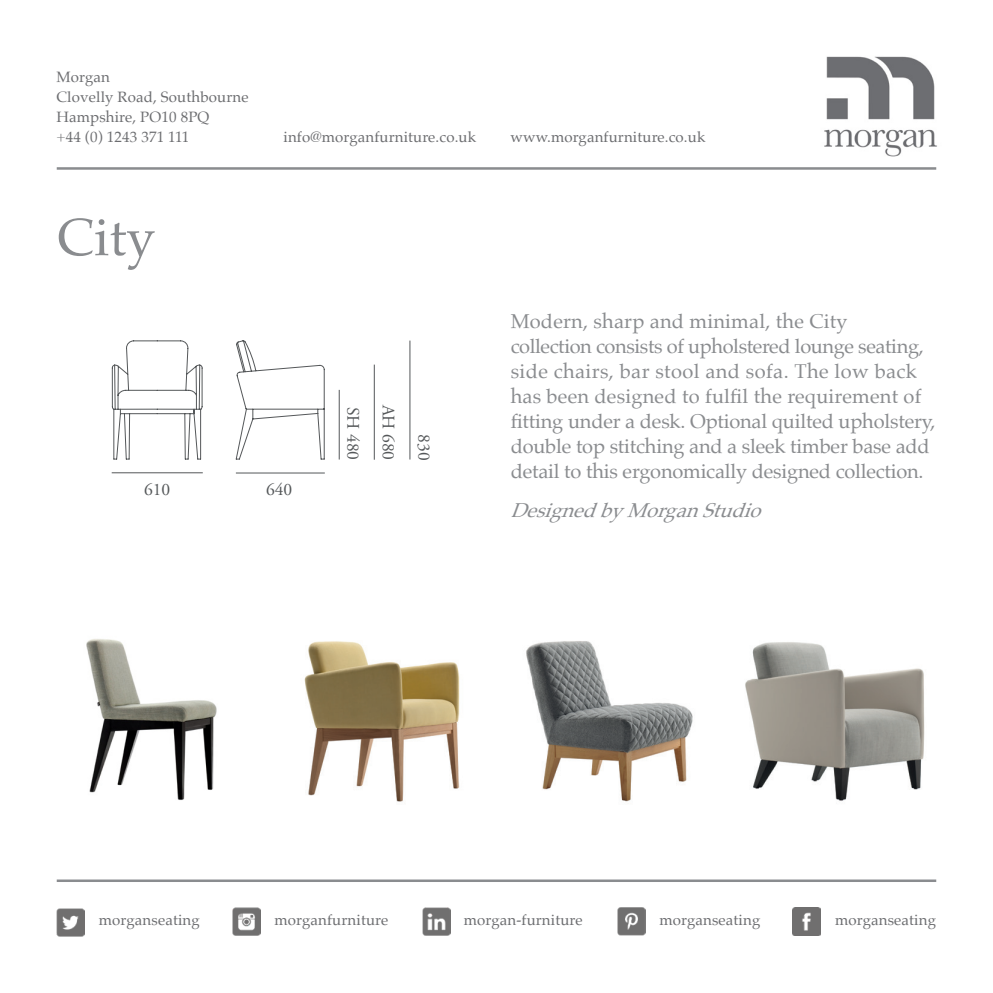
<style>
.page{position:relative;width:993px;height:993px;background:#fff}
.page>*{position:absolute;margin:0;border:0;box-sizing:border-box;transform-origin:0 0}
.t1{font:52.5px "Palatino";color:#8a8c8f}
.t2{font:20px/25px "Palatino";letter-spacing:-.01em;color:#8a8c8f}
.t3{font:italic 20px "Palatino";color:#8a8c8f}
.t4{font:17.5px "Adobe Garamond Pro";color:#545759}
.t5{font:15px/20px "Palatino";letter-spacing:.01em;color:#6c6d70}
</style>
<div class="page">
<img style="left:86px;top:639px;width:131px;height:161px">
<img style="left:824px;top:56px;width:113px;height:114px">
<img style="left:304px;top:641px;width:156px;height:161px">
<img style="left:526px;top:641px;width:167px;height:161px">
<img style="left:745px;top:642px;width:180px;height:159px">
<hr style="left:57px;top:167px;width:878px;height:3px;background:#8a8c8f">
<hr style="left:57px;top:879px;width:878px;height:2px;background:#8a8c8f">
<img style="left:57px;top:908px;width:28px;height:27px">
<img style="left:617px;top:907px;width:28px;height:28px">
<img style="left:792px;top:907px;width:28px;height:28px">
<img style="left:422px;top:907px;width:28px;height:28px">
<img style="left:232px;top:907px;width:28px;height:28px">
<hr style="left:409px;top:340px;width:1px;height:119px;background:#545759">
<hr style="left:339px;top:390px;width:1px;height:69px;background:#545759">
<hr style="left:374px;top:364px;width:1px;height:95px;background:#545759">
<hr style="left:112px;top:472px;width:91px;height:1px;background:#545759">
<hr style="left:236px;top:472px;width:89px;height:1px;background:#545759">
<svg style="left:112px;top:340px;width:213px;height:119px"></svg>
<p class="t5" style="left:56px;top:67px;width:193px">Morgan<br>Clovelly Road, Southbourne</p>
<p class="t5" style="left:56px;top:107px;width:154px">Hampshire, PO10 8PQ</p>
<p class="t5" style="left:56px;top:127px;width:134px">+44 (0) 1243 371 111</p>
<p class="t5" style="left:283px;top:127px;width:194px">info@morganfurniture.co.uk</p>
<p class="t5" style="left:510px;top:127px;width:196px">www.morganfurniture.co.uk</p>
<p class="t1" style="left:57px;top:194px;width:100px">City</p>
<p class="t4" style="left:144px;top:479px;width:28px">610</p>
<p class="t4" style="left:266px;top:479px;width:28px">640</p>
<p class="t4" style="left:363px;top:406px;width:55px;rotate:90deg">SH 480</p>
<p class="t4" style="left:399px;top:404px;width:57px;rotate:90deg">AH 680</p>
<p class="t4" style="left:434px;top:434px;width:28px;rotate:90deg">830</p>
<p class="t2" style="left:510px;top:308px;width:426px">Modern, sharp and minimal, the City<br>collection consists of upholstered lounge seating, side chairs, bar stool and sofa. The low back has been designed to fulfil the requirement of fitting under a desk. Optional quilted upholstery, double top stitching and a sleek timber base add detail to this ergonomically designed collection.</p>
<p class="t3" style="left:510px;top:493px;width:263px">DesignedbyMorganStudio</p>
<p class="t5" style="left:99px;top:909px;width:102px">morganseating</p>
<p class="t5" style="left:274px;top:909px;width:115px">morganfurniture</p>
<p class="t5" style="left:463px;top:909px;width:120px">morgan-furniture</p>
<p class="t5" style="left:659px;top:909px;width:102px">morganseating</p>
<p class="t5" style="left:834px;top:909px;width:102px">morganseating</p>
</div>
